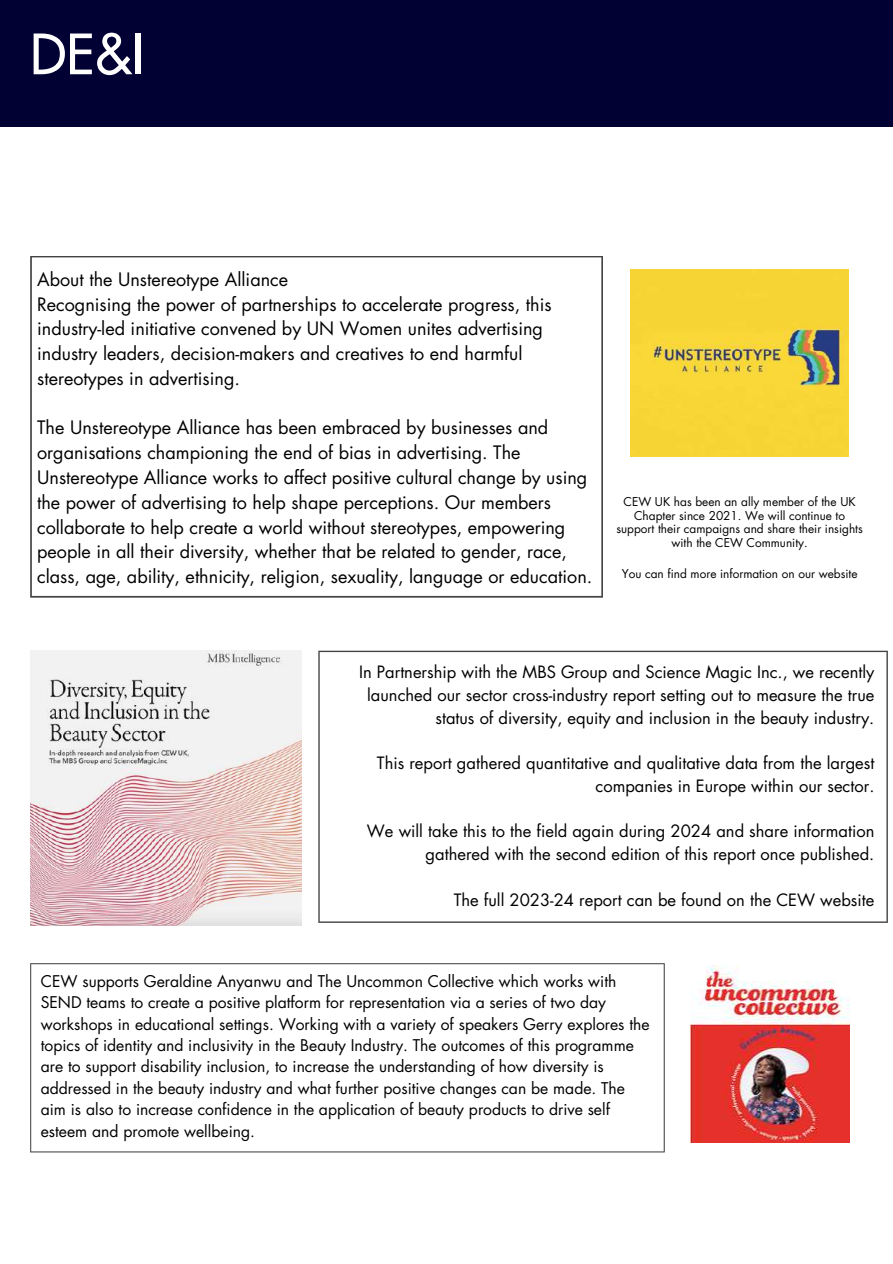
<style>
.page{position:relative;width:893px;height:1264px;background:#fff}
.page>*{position:absolute;margin:0;border:0;box-sizing:border-box;transform-origin:0 0}
.t1{font:500 54px "Futura Std";color:#fff}
.t2{font:18px/24.8px "Futura Std";color:#000}
.t3{font:16.5px/22.8px "Futura Std";color:#000;text-align:right}
.t4{font:15.75px/21.3px "Futura Std";color:#000}
.t5{font:11.85px/13.8px "Futura Std";color:#000;text-align:center}
</style>
<div class="page">
<svg style="left:30px;top:256px;width:573px;height:341px"></svg>
<img style="left:630px;top:270px;width:218px;height:186px">
<img style="left:30px;top:650px;width:271px;height:275px">
<svg style="left:318px;top:650px;width:569px;height:272px"></svg>
<img style="left:690px;top:965px;width:159px;height:176px">
<svg style="left:30px;top:963px;width:634px;height:189px"></svg>
<div style="left:0;top:0;width:892px;height:126px;background:#020134"></div>
<h1 class="t1" style="left:30px;top:30px;width:115px">DE&amp;I</h1>
<p class="t2" style="left:37px;top:268px;width:516px">About the Unstereotype Alliance<br>Recognising the power of partnerships to accelerate progress, this industry-led initiative convened by UN Women unites advertising industry leaders, decision-makers and creatives to end harmful stereotypes in advertising.</p>
<p class="t2" style="left:37px;top:416px;width:556px">The Unstereotype Alliance has been embraced by businesses and organisations championing the end of bias in advertising. The Unstereotype Alliance works to affect positive cultural change by using the power of advertising to help shape perceptions. Our members collaborate to help create a world without stereotypes, empowering people in all their diversity, whether that be related to gender, race, class, age, ability, ethnicity, religion, sexuality, language or education.</p>
<p class="t5" style="left:616px;top:495px;width:248px">CEW UK has been an ally member of the UK Chapter since 2021. We will continue to support their campaigns and share their insights with the CEW Community.</p>
<p class="t5" style="left:621px;top:567px;width:237px">You can find more information on our website</p>
<p class="t3" style="left:359px;top:661px;width:516px">In Partnership with the MBS Group and Science Magic Inc., we recently launched our sector cross-industry report setting out to measure the true status of diversity, equity and inclusion in the beauty industry.</p>
<p class="t3" style="left:377px;top:752px;width:499px">This report gathered quantitative and qualitative data from the largest companies in Europe within our sector.</p>
<p class="t3" style="left:367px;top:820px;width:509px">We will take this to the field again during 2024 and share information gathered with the second edition of this report once published.</p>
<p class="t3" style="left:454px;top:888px;width:422px">The full 2023-24 report can be found on the CEW website</p>
<p class="t4" style="left:41px;top:971px;width:610px">CEW supports Geraldine Anyanwu and The Uncommon Collective which works with SEND teams to create a positive platform for representation via a series of two day workshops in educational settings. Working with a variety of speakers Gerry explores the topics of identity and inclusivity in the Beauty Industry. The outcomes of this programme are to support disability inclusion, to increase the understanding of how diversity is addressed in the beauty industry and what further positive changes can be made. The aim is also to increase confidence in the application of beauty products to drive self esteem and promote wellbeing.</p>
</div>
